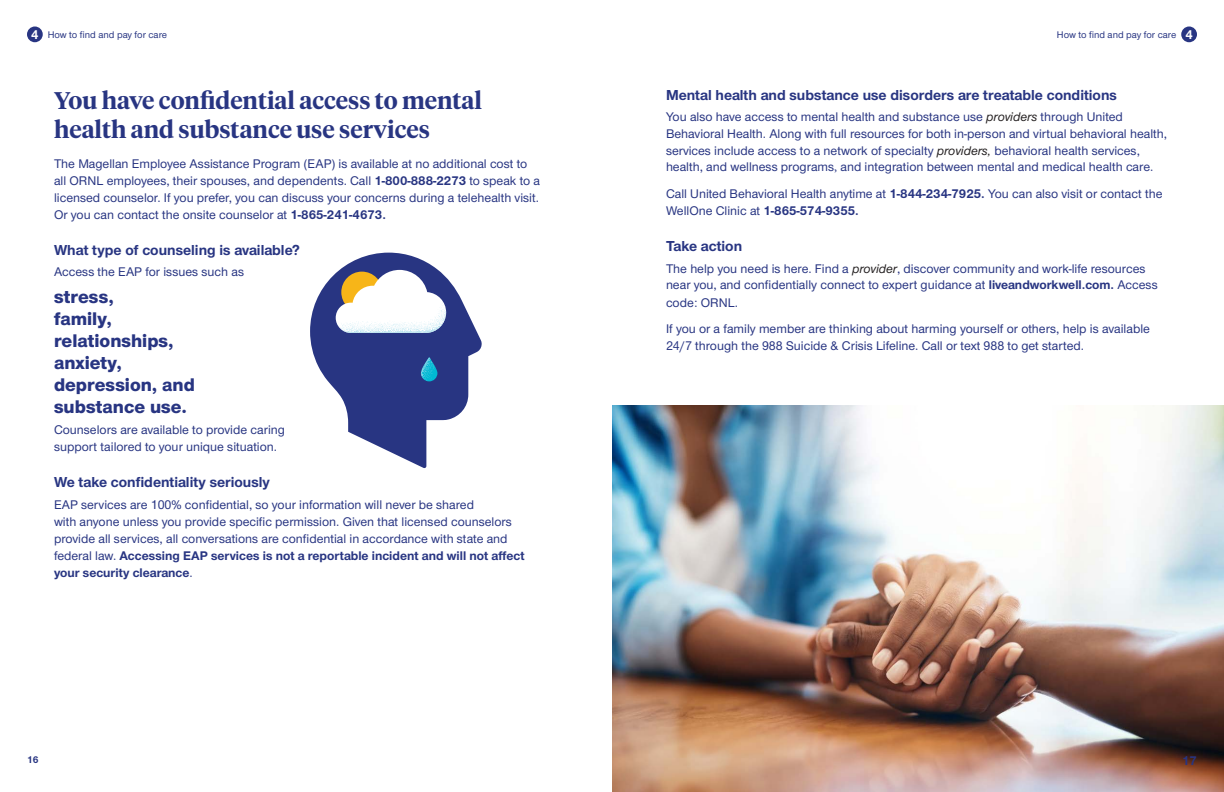
<style>
.page{position:relative;width:1224px;height:792px;background:#fff}
.page>*{position:absolute;margin:0;border:0;box-sizing:border-box;transform-origin:0 0}
.Page_Headline_Serif{font:600 24px/28.8px "UHC Serif Headline";color:#283582}
.Body_Copy{font:800 19px/22px "UHC Sans";color:#283582}
.Body_Copy-2{font:700 15px "UHC Sans";color:#283582}
.Subhead{font:700 15px "UHC Sans";color:#283582}
.Body_Copy-3{font:500 13px/17px "UHC Sans";color:#283582}
.Page_Headline{font:700 13px "UHC Sans";color:#283582}
.t1{font:700 12.9px "UHC Sans";color:#fff}
.t2{font:500 10px "UHC Sans";color:#283582}
.t3{font:700 10px "UHC Sans";color:#283582}
.s1{font-weight:700}
.s2{font-style:italic;color:#231f20}
.s3{font-family:"Minion Pro";font-weight:400}
</style>
<div class="page">
<svg style="left:310px;top:253px;width:172px;height:215px"></svg>
<img style="left:612px;top:405px;width:612px;height:387px">
<div style="left:1181px;top:26px;width:16px;height:16px;background:#283582;border-radius:50%"></div>
<div style="left:27px;top:26px;width:16px;height:16px;background:#283582;border-radius:50%"></div>
<p class="t1" style="left:31px;top:26px;width:9px">4</p>
<p class="t2" style="left:48px;top:28px;width:121px">How to find and pay for care</p>
<p class="t2" style="left:1057px;top:28px;width:121px">How to find and pay for care</p>
<p class="t1" style="left:1185px;top:26px;width:9px">4</p>
<p class="Page_Headline_Serif" style="left:54px;top:85px;width:430px">You have confidential access to mental health and substance use services</p>
<p class="Body_Copy-3" style="left:54px;top:155px;width:488px">The Magellan Employee Assistance Program (EAP) is available at no additional cost to all ORNL employees, their spouses, and dependents. Call <span class="s1">1-800-888-2273</span> to speak to a licensed counselor. If you prefer, you can discuss your concerns during a telehealth visit.<br>Or you can contact the onsite counselor at <span class="s1">1-865-241-4673.</span></p>
<p class="Subhead" style="left:54px;top:240px;width:248px">What type of counseling is available?</p>
<p class="Body_Copy-3" style="left:54px;top:263px;width:192px">Access the EAP for issues such as</p>
<p class="Body_Copy" style="left:54px;top:285px;width:142px">stress,<br>family, relationships, anxiety, depression, and substance use.</p>
<p class="Body_Copy-3" style="left:54px;top:421px;width:233px">Counselors are available to provide caring support tailored to your unique situation.</p>
<p class="Subhead" style="left:54px;top:472px;width:217px">We take confidentiality seriously</p>
<p class="Body_Copy-3" style="left:54px;top:495px;width:472px">EAP services are 100% confidential, so your information will never be shared<br>with anyone unless you provide specific permission. Given that licensed counselors provide all services, all conversations are confidential in accordance with state and federal law. <span class="s1">Accessing EAP services is not a reportable incident and will not affect your security clearance</span>.</p>
<p class="Body_Copy-2" style="left:666px;top:85px;width:452px">Mental health and substance use disorders are treatable conditions</p>
<p class="Body_Copy-3" style="left:666px;top:108px;width:503px;line-height:16.7px">You also have access to mental health and substance use <span class="s2">providers</span> through United Behavioral Health. Along with full resources for both in-person and virtual behavioral health, services include access to a network of specialty <span class="s2">providers,</span> behavioral health services, health, and wellness programs<span class="s3">,</span> and integration between mental and medical health care.</p>
<p class="Body_Copy-3" style="left:666px;top:185px;width:498px">Call United Behavioral Health anytime at <span class="s1">1-844-234-7925.</span> You can also visit or contact the<br>WellOne Clinic at <span class="s1">1-865-574-9355.</span></p>
<p class="Body_Copy-2" style="left:666px;top:236px;width:78px">Take action</p>
<p class="Body_Copy-3" style="left:666px;top:259px;width:493px">The help you need is here. Find a <span class="s2">provider</span>, discover community and work-life resources near you, and confidentially connect to expert guidance at <span class="s1">liveandworkwell.com.</span> Access code: ORNL.</p>
<p class="Body_Copy-3" style="left:666px;top:319px;width:485px">If you or a family member are thinking about harming yourself or others, help is available<br>24/7 through the 988 Suicide &amp; Crisis Lifeline. Call or text 988 to get started.</p>
<p class="t3" style="left:27px;top:753px;width:13px">16</p>
<p class="Page_Headline" style="left:1182px;top:752px;width:16px">17</p>
</div>
